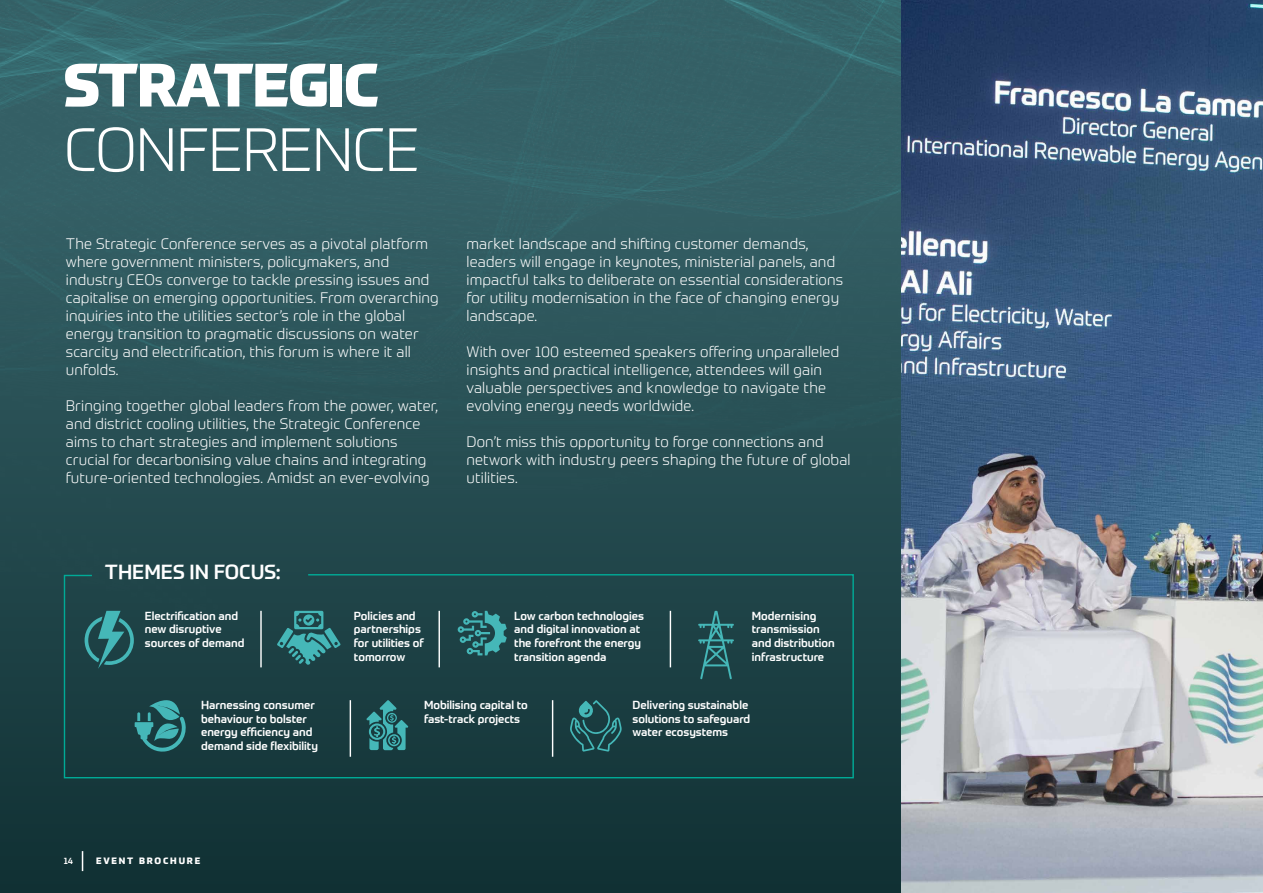
<style>
.page{position:relative;width:1263px;height:893px;background:#133438}
.page>*{position:absolute;margin:0;border:0;box-sizing:border-box;transform-origin:0 0}
.t1{font:300 60px "Prometo W04";letter-spacing:-.025em;color:#fff}
.t2{font:800 60px "Prometo";letter-spacing:-.025em;color:#fff}
.t3{font:500 19.95px "Prometo";color:#fff}
.t4{font:300 15px/18px "Prometo";letter-spacing:.01em;color:#fff}
.t5{font:500 11.4px/13.6px "Prometo";color:#fff}
.t6{font:800 9px "Prometo";letter-spacing:.2em;color:#fff}
.t7{font:500 9px "Prometo";color:#fff}
</style>
<div class="page">
<img style="left:0;top:0;width:901px;height:628px">
<img style="left:901px;top:0;width:362px;height:893px">
<div style="left:63px;top:573px;width:791px;height:206px;background:#1b3f43"></div>
<svg style="left:458px;top:611px;width:49px;height:44px"></svg>
<svg style="left:698px;top:611px;width:36px;height:68px"></svg>
<svg style="left:277px;top:611px;width:64px;height:54px"></svg>
<svg style="left:85px;top:611px;width:49px;height:58px"></svg>
<hr style="left:260px;top:611px;width:2px;height:56px;background:#fff">
<hr style="left:438px;top:611px;width:2px;height:56px;background:#fff">
<hr style="left:670px;top:611px;width:1px;height:56px;background:#fff">
<svg style="left:135px;top:688px;width:52px;height:65px"></svg>
<svg style="left:366px;top:700px;width:42px;height:50px"></svg>
<hr style="left:350px;top:700px;width:1px;height:57px;background:#fff">
<hr style="left:552px;top:700px;width:1px;height:57px;background:#fff">
<svg style="left:570px;top:700px;width:52px;height:52px"></svg>
<svg style="left:82px;top:851px;width:1px;height:20px"></svg>
<h1 class="t2" style="left:64px;top:47px;width:317px">STRATEGIC</h1>
<h1 class="t1" style="left:64px;top:114px;width:358px">CONFERENCE</h1>
<p class="t4" style="left:66px;top:234px;width:375px">The Strategic Conference serves as a pivotal platform where government ministers, policymakers, and industry CEOs converge to tackle pressing issues and capitalise on emerging opportunities. From overarching inquiries into the utilities sector’s role in the global energy transition to pragmatic discussions on water scarcity and electrification, this forum is where it all unfolds.</p>
<p class="t4" style="left:66px;top:396px;width:374px">Bringing together global leaders from the power, water, and district cooling utilities, the Strategic Conference aims to chart strategies and implement solutions crucial for decarbonising value chains and integrating future-oriented technologies. Amidst an ever-evolving</p>
<p class="t4" style="left:466px;top:234px;width:378px">market landscape and shifting customer demands, leaders will engage in keynotes, ministerial panels, and impactful talks to deliberate on essential considerations for utility modernisation in the face of changing energy landscape.</p>
<p class="t4" style="left:466px;top:342px;width:374px">With over 100 esteemed speakers offering unparalleled insights and practical intelligence, attendees will gain valuable perspectives and knowledge to navigate the evolving energy needs worldwide.</p>
<p class="t4" style="left:466px;top:432px;width:386px">Don’t miss this opportunity to forge connections and network with industry peers shaping the future of global utilities.</p>
<h2 class="t3" style="left:105px;top:560px;width:177px">THEMES IN FOCUS:</h2>
<p class="t5" style="left:145px;top:609px;width:101px">Electrification and new disruptive sources of demand</p>
<p class="t5" style="left:752px;top:609px;width:84px">Modernising transmission and distribution infrastructure</p>
<p class="t5" style="left:354px;top:609px;width:71px">Policies and partnerships for utilities of tomorrow</p>
<p class="t5" style="left:514px;top:609px;width:131px">Low carbon technologies and digital innovation at the forefront the energy transition agenda</p>
<p class="t5" style="left:633px;top:698px;width:119px">Delivering sustainable solutions to safeguard water ecosystems</p>
<p class="t5" style="left:201px;top:698px;width:118px">Harnessing consumer behaviour to bolster energy efficiency and demand side flexibility</p>
<p class="t5" style="left:424px;top:698px;width:105px">Mobilising capital to fast-track projects</p>
<p class="t7" style="left:64px;top:855px;width:11px">14</p>
<p class="t6" style="left:96px;top:855px;width:106px">EVENT BROCHURE</p>
</div>
